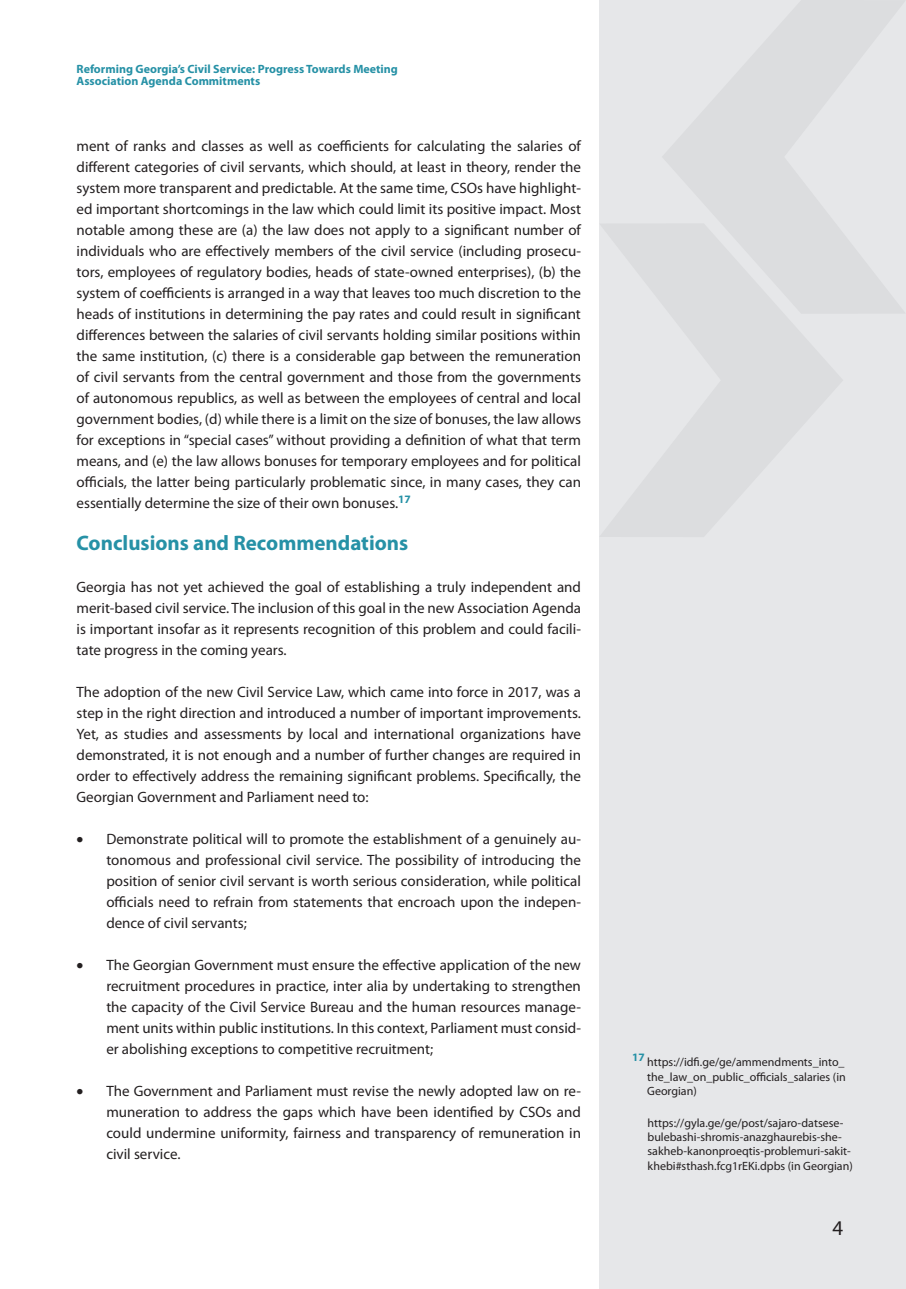
<style>
.page{position:relative;width:906px;height:1289px;background:#fff}
.page>*{position:absolute;margin:0;border:0;box-sizing:border-box;transform-origin:0 0}
.Qvesatauri{font:700 21px "Myriad Pro";color:#2691a6}
.t1{font:21px "Myriad Pro";color:#231f20}
.t2{font:15px/21px "Myriad Pro";color:#231f20;text-align:justify}
.t3{font:12px/14.4px "Myriad Pro";color:#231f20;text-align:justify}
.t4{font:700 12px "Myriad Pro";color:#2691a6}
</style>
<div class="page">
<div style="left:599px;top:0;width:307px;height:1288px;background:#e6e7e9"></div>
<p class="t4" style="left:77px;top:61px;width:323px">Reforming Georgia’s Civil Service: Progress Towards Meeting</p>
<p class="t4" style="left:77px;top:74px;width:185px">Association Agenda Commitments</p>
<p class="t2" style="left:77px;top:135px;width:506px">ment of ranks and classes as well as coefficients for calculating the salaries of different categories of civil servants, which should, at least in theory, render the system more transparent and predictable. At the same time, CSOs have highlight&shy;ed important shortcomings in the law which could limit its positive impact. Most notable among these are (a) the law does not apply to a significant number of individuals who are effectively members of the civil service (including prosecu&shy;tors, employees of regulatory bodies, heads of state-owned enterprises), (b) the system of coefficients is arranged in a way that leaves too much discretion to the heads of institutions in determining the pay rates and could result in significant differences between the salaries of civil servants holding similar positions within the same institution, (c) there is a considerable gap between the remuneration of civil servants from the central government and those from the governments of autonomous republics, as well as between the employees of central and local government bodies, (d) while there is a limit on the size of bonuses, the law allows for exceptions in “special cases” without providing a definition of what that term means, and (e) the law allows bonuses for temporary employees and for political officials, the latter being particularly problematic since, in many cases, they can essentially determine the size of their own bonuses.<sup>17</sup></p>
<p class="Qvesatauri" style="left:77px;top:529px;width:333px">Conclusions and Recommendations</p>
<p class="t2" style="left:77px;top:576px;width:506px">Georgia has not yet achieved the goal of establishing a truly independent and merit-based civil service. The inclusion of this goal in the new Association Agenda is important insofar as it represents recognition of this problem and could facili&shy;tate progress in the coming years.</p>
<p class="t2" style="left:77px;top:681px;width:506px">The adoption of the new Civil Service Law, which came into force in 2017, was a step in the right direction and introduced a number of important improvements.<br>Yet, as studies and assessments by local and international organizations have demonstrated, it is not enough and a number of further changes are required in order to effectively address the remaining significant problems. Specifically, the Georgian Government and Parliament need to:</p>
<p class="t2" style="left:106px;top:828px;width:476px;text-indent:-30px">• Demonstrate political will to promote the establishment of a genuinely au&shy;tonomous and professional civil service. The possibility of introducing the position of senior civil servant is worth serious consideration, while political officials need to refrain from statements that encroach upon the indepen&shy;dence of civil servants;</p>
<p class="t2" style="left:106px;top:954px;width:476px;text-indent:-30px">• The Georgian Government must ensure the effective application of the new recruitment procedures in practice, inter alia by undertaking to strengthen the capacity of the Civil Service Bureau and the human resources manage&shy;ment units within public institutions. In this context, Parliament must consid&shy;er abolishing exceptions to competitive recruitment;</p>
<p class="t2" style="left:106px;top:1080px;width:476px;text-indent:-30px">• The Government and Parliament must revise the newly adopted law on re&shy;muneration to address the gaps which have been identified by CSOs and could undermine uniformity, fairness and transparency of remuneration in civil service.</p>
<p class="t3" style="left:647px;top:1054px;width:200px;text-indent:-15px"><sup>17</sup> https://idfi.ge/ge/ammendments_into_ the_law_on_public_officials_salaries (in Georgian)</p>
<p class="t3" style="left:647px;top:1115px;width:207px;text-align:left">https://gyla.ge/ge/post/sajaro-datsese&shy;bulebashi-shromis-anazghaurebis-she&shy;sakheb-kanonproeqtis-problemuri-sakit&shy;khebi#sthash.fcg1rEKi.dpbs (in Georgian)</p>
<h1 class="t1" style="left:832px;top:1214px;width:12px">4</h1>
</div>
